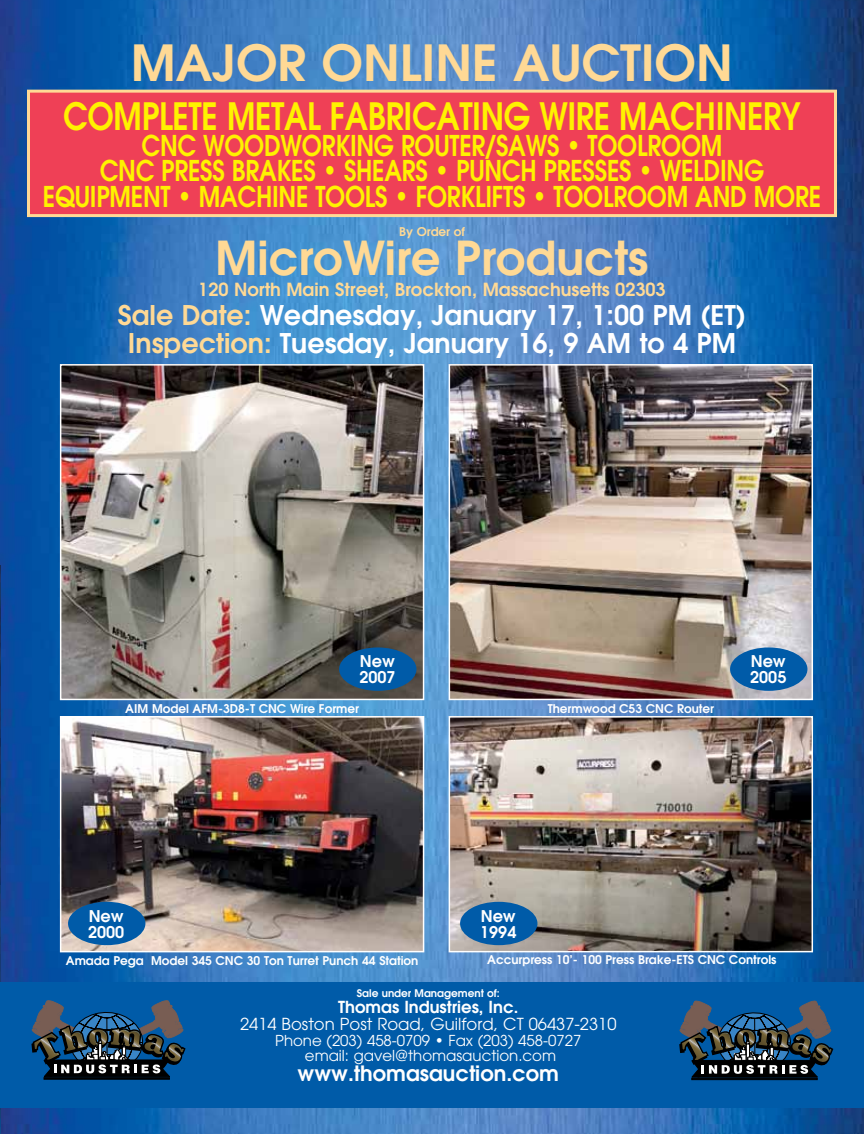
<style>
.page{position:relative;width:864px;height:1134px;background:#fff}
.page>*{position:absolute;margin:0;border:0;box-sizing:border-box;transform-origin:0 0}
.t1{font:600 49.5px "Avant Garde";color:#ffd995}
.t2{font:600 46.5px "Avant Garde";color:#ffd995}
.t3{font:600 37.5px "Avant Garde";letter-spacing:-.01em;color:#fff200;scale:.84 1}
.t4{font:600 28.5px/25.5px "Avant Garde";letter-spacing:-.01em;color:#fff200;text-align:center;scale:.84 1}
.t5{font:600 27px/28.5px "Avant Garde";color:#fff;text-align:center}
.t6{font:600 21px "Avant Garde";color:#fff}
.t7{font:600 18px "Avant Garde";color:#ffd995}
.t8{font:16.5px "Avant Garde";color:#fff}
.t9{font:600 16.5px "Avant Garde";color:#fff}
.t10{font:600 16.05px/16px "Avant Garde";color:#fff}
.t11{font:15px/15px "Avant Garde";color:#fff;text-align:center}
.t12{font:600 12px "Avant Garde";color:#fff}
.t13{font:600 12px "Avant Garde";color:#ffd995}
.t14{font:600 10.5px "Avant Garde";color:#fff}
.s1{color:#ffd995}
</style>
<div class="page">
<img style="left:0;top:0;width:864px;height:1134px">
<div style="left:28px;top:91px;width:807px;height:125px;background:#ef4056"></div>
<div style="left:27px;top:90px;width:810px;height:127px;border:3px solid #ffd995"></div>
<div style="left:1px;top:983px;width:863px;height:125px;background:#005ba8"></div>
<hr style="left:44px;top:1078px;width:126px;height:1px;background:#000">
<svg style="left:31px;top:1000px;width:155px;height:78px"></svg>
<hr style="left:692px;top:1078px;width:125px;height:2px;background:#000">
<svg style="left:679px;top:1000px;width:155px;height:79px"></svg>
<img style="left:0;top:566px;width:1px;height:568px">
<div style="left:0;top:982px;width:7px;height:126px;background:#005ba8"></div>
<img style="left:63px;top:367px;width:358px;height:330px">
<div style="left:60px;top:364px;width:364px;height:336px;border:2px solid #fff"></div>
<img style="left:452px;top:367px;width:358px;height:330px">
<div style="left:449px;top:364px;width:364px;height:336px;border:2px solid #fff"></div>
<img style="left:63px;top:719px;width:358px;height:230px">
<div style="left:60px;top:716px;width:364px;height:236px;border:2px solid #fff"></div>
<img style="left:452px;top:719px;width:358px;height:230px">
<div style="left:449px;top:716px;width:364px;height:236px;border:2px solid #fff"></div>
<div style="left:68px;top:902px;width:77px;height:43px;background:#005ba8;border-radius:50%"></div>
<div style="left:460px;top:902px;width:77px;height:43px;background:#005ba8;border-radius:50%"></div>
<div style="left:730px;top:647px;width:77px;height:44px;background:#005ba8;border-radius:50%"></div>
<div style="left:339px;top:647px;width:78px;height:44px;background:#005ba8;border-radius:50%"></div>
<h1 class="t1" style="left:131px;top:30px;width:603px">MAJOR ONLINE AUCTION</h1>
<h3 class="t3" style="left:63px;top:92px;width:879px">COMPLETE METAL FABRICATING WIRE MACHINERY</h3>
<h3 class="t4" style="left:43px;top:132px;width:928px">CNC WOODWORKING ROUTER/SAWS • TOOLROOM<br>CNC PRESS BRAKES • SHEARS • PUNCH PRESSES • WELDING<br>EQUIPMENT • MACHINE TOOLS • FORKLIFTS • TOOLROOM AND MORE</h3>
<p class="t13" style="left:399px;top:224px;width:67px">By Order of</p>
<h2 class="t2" style="left:216px;top:227px;width:434px">MicroWire Products</h2>
<h3 class="t7" style="left:198px;top:278px;width:469px">120 North Main Street, Brockton, Massachusetts 02303</h3>
<h3 class="t5" style="left:118px;top:300px;width:630px"><span class="s1">Sale Date:</span> Wednesday, January 17, 1:00 PM (ET)<br><span class="s1">Inspection:</span> Tuesday, January 16, 9 AM to 4 PM</h3>
<h3 class="t10" style="left:359px;top:653px;width:38px">New<br>2007</h3>
<p class="t12" style="left:125px;top:701px;width:235px">AIM Model AFM-3D8-T CNC Wire Former</p>
<p class="t12" style="left:548px;top:701px;width:168px">Thermwood C53 CNC Router</p>
<h3 class="t10" style="left:750px;top:653px;width:38px">New<br>2005</h3>
<h3 class="t10" style="left:88px;top:907px;width:38px">New<br>2000</h3>
<h3 class="t10" style="left:480px;top:907px;width:38px">New<br>1994</h3>
<p class="t12" style="left:66px;top:953px;width:354px">Amada Pega Model 345 CNC 30 Ton Turret Punch 44 Station</p>
<p class="t12" style="left:487px;top:951px;width:291px">Accurpress 10’- 100 Press Brake-ETS CNC Controls</p>
<p class="t14" style="left:357px;top:986px;width:144px">Sale under Management of:</p>
<h3 class="t9" style="left:338px;top:996px;width:182px">Thomas Industries, Inc.</h3>
<h3 class="t8" style="left:240px;top:1014px;width:378px">2414 Boston Post Road, Guilford, CT 06437-2310</h3>
<p class="t11" style="left:275px;top:1033px;width:308px">Phone (203) 458-0709 • Fax (203) 458-0727 email: gavel@thomasauction.com</p>
<h3 class="t6" style="left:298px;top:1059px;width:263px">www.thomasauction.com</h3>
</div>
